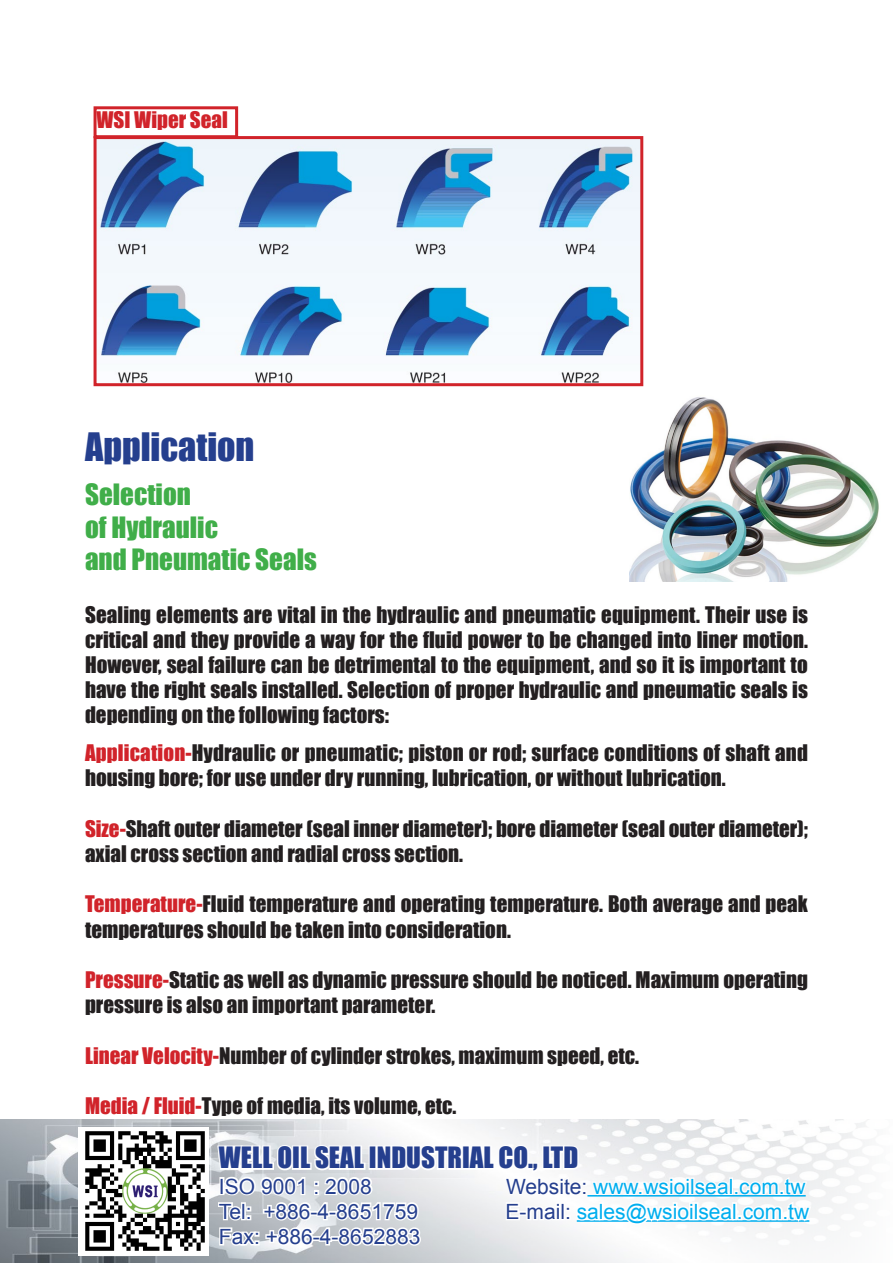
<style>
.page{position:relative;width:893px;height:1263px;background:#fff}
.page>*{position:absolute;margin:0;border:0;box-sizing:border-box;transform-origin:0 0}
.t1{font:36px "Impact";color:#253f8e}
.t2{font:27px "Impact";color:#40ae49}
.t3{font:27px "Impact";color:#253f8e}
.t4{font:21px/25.2px "Impact";color:#231f20}
.t5{font:21px "Arial";color:#00aeef}
.t6{font:21px "Arial";color:#253f8e}
.t7{font:21px "Impact";color:#d1232a}
.s1{color:#d1232a}
.s2{color:#253f8e}
</style>
<div class="page">
<img style="left:0;top:1119px;width:866px;height:144px">
<img style="left:98px;top:140px;width:541px;height:242px">
<div style="left:94px;top:136px;width:549px;height:250px;border:3px solid #d1232a"></div>
<div style="left:94px;top:106px;width:144px;height:32px;border:3px solid #d1232a"></div>
<img style="left:629px;top:397px;width:250px;height:184px">
<img style="left:79px;top:1127px;width:129px;height:128px">
<svg style="left:216px;top:1124px;width:597px;height:124px"></svg>
<p class="t7" style="left:97px;top:104px;width:133px">WSI Wiper Seal</p>
<p class="t1" style="left:85px;top:419px;width:171px">Application</p>
<p class="t2" style="left:85px;top:474px;width:107px">Selection</p>
<p class="t2" style="left:85px;top:506px;width:135px">of Hydraulic</p>
<p class="t2" style="left:85px;top:538px;width:233px">and Pneumatic Seals</p>
<p class="t4" style="left:85px;top:601px;width:725px;text-align:justify">Sealing elements are vital in the hydraulic and pneumatic equipment. Their use is critical and they provide a way for the fluid power to be changed into liner motion.<br>However, seal failure can be detrimental to the equipment, and so it is important to have the right seals installed. Selection of proper hydraulic and pneumatic seals is depending on the following factors:</p>
<p class="t4" style="left:85px;top:740px;width:724px"><span class="s1">Application-</span>Hydraulic or pneumatic; piston or rod; surface conditions of shaft and housing bore; for use under dry running, lubrication, or without lubrication.</p>
<p class="t4" style="left:85px;top:815px;width:724px"><span class="s1">Size-</span>Shaft outer diameter (seal inner diameter); bore diameter (seal outer diameter); axial cross section and radial cross section.</p>
<p class="t4" style="left:85px;top:891px;width:724px"><span class="s1">Temperature-</span>Fluid temperature and operating temperature. Both average and peak temperatures should be taken into consideration.</p>
<p class="t4" style="left:85px;top:966px;width:724px"><span class="s1">Pressure-</span>Static as well as dynamic pressure should be noticed. Maximum operating pressure is also an important parameter.</p>
<p class="t4" style="left:85px;top:1042px;width:556px"><span class="s1">Linear Velocity-</span>Number of cylinder strokes, maximum speed, etc.</p>
<p class="t4" style="left:85px;top:1092px;width:373px"><span class="s1">Media / Fluid-</span>Type of media, its volume, etc.</p>
<p class="t3" style="left:219px;top:1137px;width:361px">WELL OIL SEAL INDUSTRIAL CO., LTD</p>
<p class="t6" style="left:219px;top:1172px;width:154px">ISO 9001 : 2008</p>
<p class="t5" style="left:506px;top:1172px;width:301px"><span class="s2">Website:</span> www.wsioilseal.com.tw</p>
<p class="t6" style="left:219px;top:1197px;width:201px">Tel: +886-4-8651759</p>
<p class="t5" style="left:506px;top:1197px;width:305px"><span class="s2">E-mail:</span> sales@wsioilseal.com.tw</p>
<p class="t6" style="left:219px;top:1223px;width:203px">Fax: +886-4-8652883</p>
</div>
